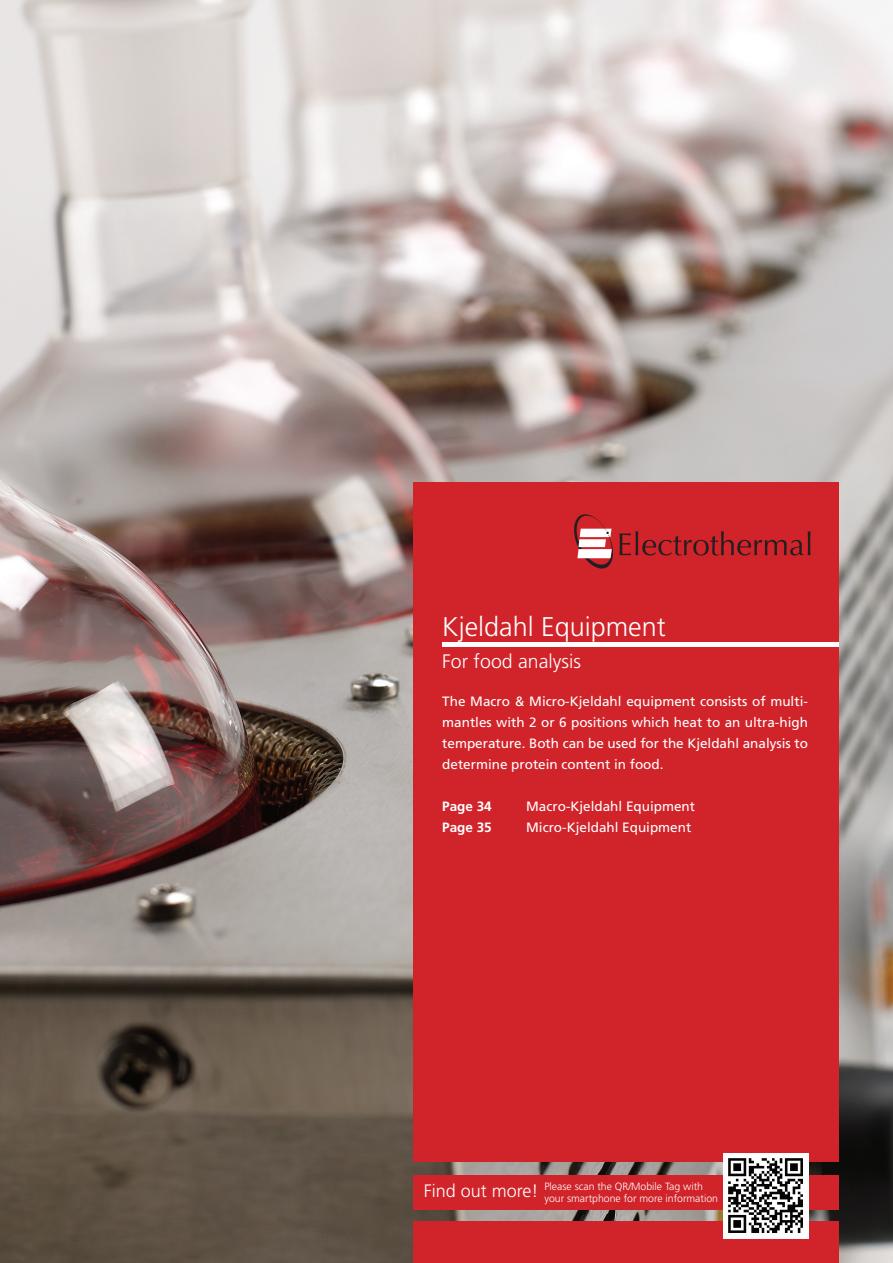
<style>
.page{position:relative;width:893px;height:1263px;background:#fff}
.page>*{position:absolute;margin:0;border:0;box-sizing:border-box;transform-origin:0 0}
.t1{font:300 27px "Frutiger";color:#fff}
.t2{font:300 19.5px "Frutiger";color:#fff}
.t3{font:13.5px/21px "Frutiger";color:#fff;text-align:justify}
.t4{font:700 13.5px "Frutiger";color:#fff}
.t5{font:300 10.5px/12px "Frutiger";color:#fff}
.s1{font-size:18px}
</style>
<div class="page">
<img style="left:0;top:0;width:893px;height:1263px">
<div style="left:414px;top:482px;width:425px;height:680px;background:#d1232a"></div>
<div style="left:442px;top:642px;width:397px;height:5px;background:#fff"></div>
<div style="left:414px;top:1175px;width:425px;height:34px;background:#d1232a"></div>
<div style="left:414px;top:1222px;width:425px;height:41px;background:#d1232a"></div>
<svg style="left:574px;top:514px;width:236px;height:55px"></svg>
<img style="left:723px;top:1153px;width:85px;height:85px">
<p class="t1" style="left:442px;top:611px;width:225px">Kjeldahl Equipment</p>
<p class="t2" style="left:442px;top:651px;width:140px">For food analysis</p>
<p class="t3" style="left:442px;top:691px;width:367px">The Macro &amp; Micro-Kjeldahl equipment consists of multi&shy;mantles with 2 or 6 positions which heat to an ultra-high temperature. Both can be used for the Kjeldahl analysis to determine protein content in food.</p>
<p class="t4" style="left:442px;top:798px;width:51px">Page 34</p>
<p class="t3" style="left:526px;top:796px;width:170px">Macro-Kjeldahl Equipment</p>
<p class="t4" style="left:442px;top:819px;width:51px">Page 35</p>
<p class="t3" style="left:526px;top:817px;width:167px">Micro-Kjeldahl Equipment</p>
<p class="t5" style="left:544px;top:1180px;width:175px;text-indent:-121px"><span class="s1">Find out more!</span> Please scan the QR/Mobile Tag with your smartphone for more information</p>
</div>
